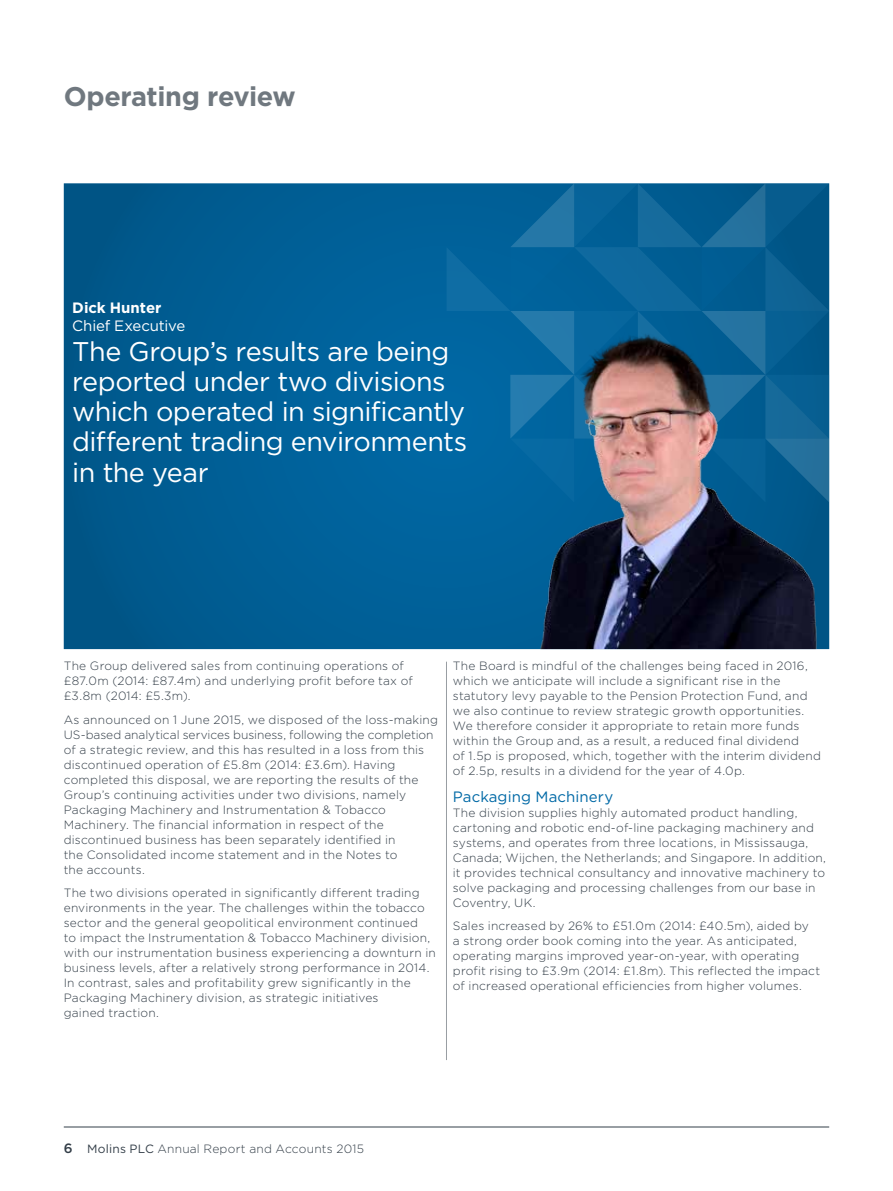
<style>
.page{position:relative;width:893px;height:1191px;background:#fff}
.page>*{position:absolute;margin:0;border:0;box-sizing:border-box;transform-origin:0 0}
.t1{font:27px/30px "Gotham";letter-spacing:-.02em;color:#fff}
.t2{font:700 27px "Gotham";letter-spacing:-.015em;color:#70787f}
.t3{font:15px "Gotham";letter-spacing:.005em;color:#0069a6}
.t4{font:15px "Gotham";letter-spacing:-.015em;color:#fff}
.t5{font:700 15px "Gotham";letter-spacing:-.005em;color:#fff}
.t6{font:300 12px/15px "Gotham";letter-spacing:.015em;color:#333e48}
.s1{font-weight:500;font-size:13.5px}
.s2{font-weight:400}
</style>
<div class="page">
<svg style="left:64px;top:183px;width:437px;height:466px;background:#005e95"></svg>
<svg style="left:447px;top:183px;width:382px;height:319px;background:#066398"></svg>
<img style="left:501px;top:323px;width:328px;height:326px">
<hr style="left:64px;top:1126px;width:765px;height:1px;background:#333e48">
<hr style="left:446px;top:661px;width:1px;height:399px;background:#999ea3">
<h1 class="t2" style="left:64px;top:79px;width:233px">Operating review</h1>
<p class="t5" style="left:72px;top:298px;width:91px">Dick Hunter</p>
<p class="t4" style="left:72px;top:316px;width:114px">Chief Executive</p>
<h1 class="t1" style="left:72px;top:336px;width:397px">The Group’s results are being reported under two divisions which operated in significantly different trading environments in the year</h1>
<p class="t6" style="left:64px;top:658px;width:351px">The Group delivered sales from continuing operations of £87.0m (2014: £87.4m) and underlying profit before tax of £3.8m (2014: £5.3m).</p>
<p class="t6" style="left:64px;top:711px;width:376px">As announced on 1 June 2015, we disposed of the loss-making US-based analytical services business, following the completion of a strategic review, and this has resulted in a loss from this discontinued operation of £5.8m (2014: £3.6m). Having completed this disposal, we are reporting the results of the Group’s continuing activities under two divisions, namely Packaging Machinery and Instrumentation &amp; Tobacco Machinery. The financial information in respect of the discontinued business has been separately identified in<br>the Consolidated income statement and in the Notes to<br>the accounts.</p>
<p class="t6" style="left:64px;top:885px;width:374px">The two divisions operated in significantly different trading environments in the year. The challenges within the tobacco sector and the general geopolitical environment continued<br>to impact the Instrumentation &amp; Tobacco Machinery division, with our instrumentation business experiencing a downturn in business levels, after a relatively strong performance in 2014.<br>In contrast, sales and profitability grew significantly in the Packaging Machinery division, as strategic initiatives<br>gained traction.</p>
<p class="t6" style="left:453px;top:658px;width:370px">The Board is mindful of the challenges being faced in 2016, which we anticipate will include a significant rise in the statutory levy payable to the Pension Protection Fund, and we also continue to review strategic growth opportunities.<br>We therefore consider it appropriate to retain more funds within the Group and, as a result, a reduced final dividend<br>of 1.5p is proposed, which, together with the interim dividend of 2.5p, results in a dividend for the year of 4.0p.</p>
<p class="t3" style="left:453px;top:786px;width:162px">Packaging Machinery</p>
<p class="t6" style="left:453px;top:804px;width:375px">The division supplies highly automated product handling, cartoning and robotic end-of-line packaging machinery and systems, and operates from three locations, in Mississauga, Canada; Wijchen, the Netherlands; and Singapore. In addition, it provides technical consultancy and innovative machinery to solve packaging and processing challenges from our base in Coventry, UK.</p>
<p class="t6" style="left:453px;top:918px;width:369px">Sales increased by 26% to £51.0m (2014: £40.5m), aided by<br>a strong order book coming into the year. As anticipated, operating margins improved year-on-year, with operating profit rising to £3.9m (2014: £1.8m). This reflected the impact of increased operational efficiencies from higher volumes.</p>
<p class="t6" style="left:64px;top:1140px;width:302px"><span class="s1">6</span> <span class="s2">Molins PLC</span> Annual Report and Accounts 2015</p>
</div>
